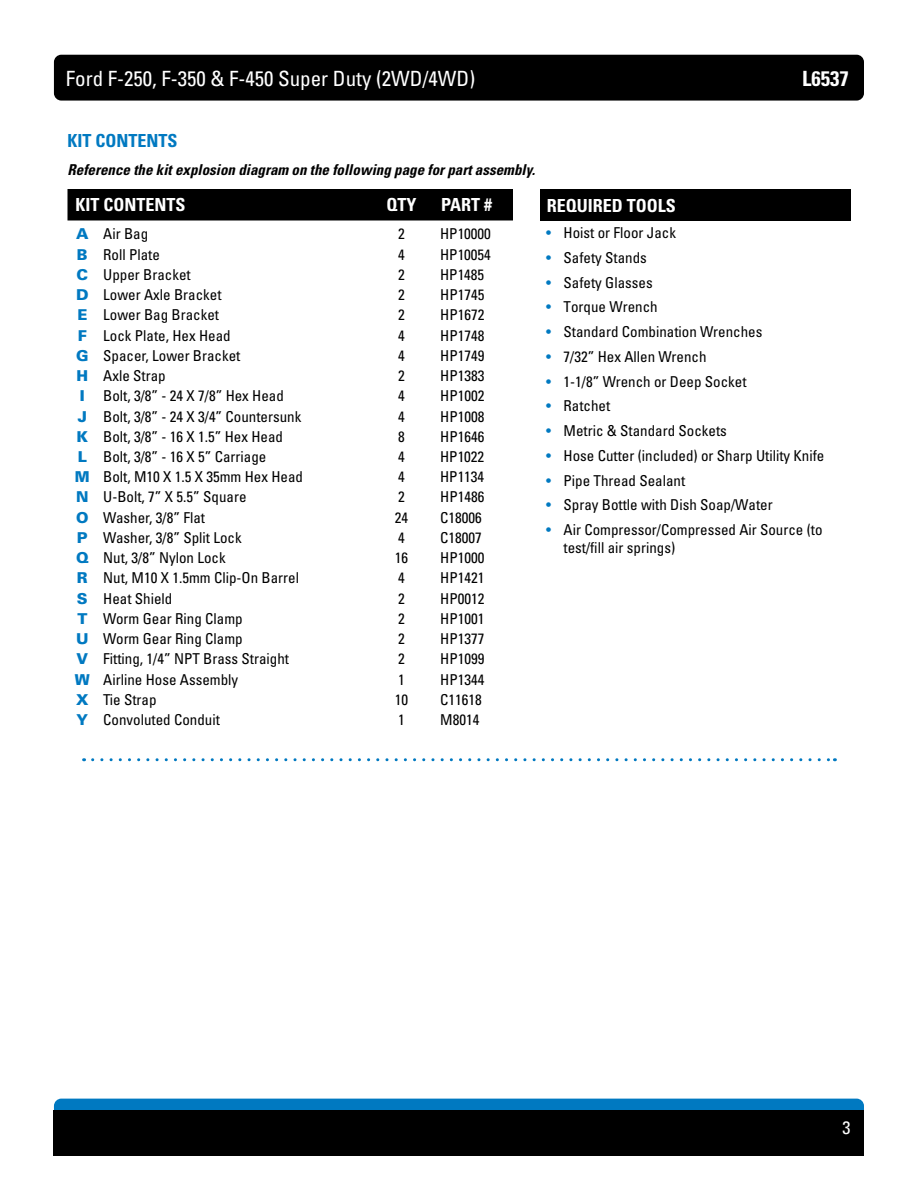
<style>
.page{position:relative;width:918px;height:1188px;background:#fff}
.page>*{position:absolute;margin:0;border:0;box-sizing:border-box;transform-origin:0 0}
.t1{font:condensed 21px "Univers LT Std";color:#fff}
.t2{font:700 condensed 21px "Univers LT Std";color:#fff}
.t3{font:700 condensed 18px "Univers LT Std";color:#fff}
.t4{font:700 condensed 18px "Univers LT Std";color:#0079c1}
.t5{font:condensed 18px "Univers LT Std";color:#fff}
.t6{font:condensed 15px/24.8px "Univers LT Std";color:#000}
.t7{font:italic 700 condensed 15px "Univers LT Std";color:#000}
.t8{font:condensed 15px/24.8px "Univers LT Std";color:#0079c1;text-align:justify}
.s1{font-weight:900;font-stretch:normal;color:#0079c1}
</style>
<div class="page">
<div style="left:54px;top:55px;width:810px;height:46px;background:#000;border-radius:7px"></div>
<div style="left:54px;top:1099px;width:810px;height:45px;background:#0079c1;border-radius:7px"></div>
<div style="left:54px;top:1110px;width:810px;height:46px;background:#000"></div>
<div style="left:68px;top:189px;width:445px;height:31px;background:#000"></div>
<div style="left:540px;top:190px;width:310px;height:31px;background:#000"></div>
<svg style="left:93px;top:758px;width:742px;height:3px"></svg>
<h1 class="t1" style="left:66px;top:65px;width:411px">Ford F-250, F-350 &amp; F-450 Super Duty (2WD/4WD)</h1>
<h1 class="t2" style="left:802px;top:65px;width:48px">L6537</h1>
<p class="t4" style="left:68px;top:130px;width:112px">KIT CONTENTS</p>
<p class="t7" style="left:68px;top:160px;width:469px">Reference the kit explosion diagram on the following page for part assembly.</p>
<p class="t3" style="left:75px;top:194px;width:112px">KIT CONTENTS</p>
<p class="t3" style="left:386px;top:194px;width:32px">QTY</p>
<p class="t3" style="left:441px;top:194px;width:53px">PART #</p>
<p class="t6" style="left:76px;top:222px;width:74px"><span class="s1">A</span> Air Bag</p>
<p class="t6" style="left:398px;top:222px;width:8px">2</p>
<p class="t6" style="left:440px;top:222px;width:52px">HP10000</p>
<p class="t6" style="left:77px;top:242px;width:84px"><span class="s1">B</span> Roll Plate</p>
<p class="t6" style="left:398px;top:242px;width:8px">4</p>
<p class="t6" style="left:440px;top:242px;width:52px">HP10054</p>
<p class="t6" style="left:77px;top:262px;width:116px"><span class="s1">C</span> Upper Bracket</p>
<p class="t6" style="left:398px;top:262px;width:8px">2</p>
<p class="t6" style="left:440px;top:262px;width:46px">HP1485</p>
<p class="t6" style="left:76px;top:282px;width:147px"><span class="s1">D</span> Lower Axle Bracket</p>
<p class="t6" style="left:398px;top:282px;width:8px">2</p>
<p class="t6" style="left:440px;top:282px;width:46px">HP1745</p>
<p class="t6" style="left:77px;top:303px;width:143px"><span class="s1">E</span> Lower Bag Bracket</p>
<p class="t6" style="left:398px;top:303px;width:8px">2</p>
<p class="t6" style="left:440px;top:303px;width:46px">HP1672</p>
<p class="t6" style="left:78px;top:323px;width:154px"><span class="s1">F</span> Lock Plate, Hex Head</p>
<p class="t6" style="left:398px;top:323px;width:8px">4</p>
<p class="t6" style="left:440px;top:323px;width:46px">HP1748</p>
<p class="t6" style="left:76px;top:343px;width:166px"><span class="s1">G</span> Spacer, Lower Bracket</p>
<p class="t6" style="left:398px;top:343px;width:8px">4</p>
<p class="t6" style="left:440px;top:343px;width:46px">HP1749</p>
<p class="t6" style="left:77px;top:363px;width:91px"><span class="s1">H</span> Axle Strap</p>
<p class="t6" style="left:398px;top:363px;width:8px">2</p>
<p class="t6" style="left:440px;top:363px;width:46px">HP1383</p>
<p class="t6" style="left:80px;top:384px;width:206px"><span class="s1">I</span> Bolt, 3/8” - 24 X 7/8” Hex Head</p>
<p class="t6" style="left:398px;top:384px;width:8px">4</p>
<p class="t6" style="left:440px;top:384px;width:46px">HP1002</p>
<p class="t6" style="left:78px;top:404px;width:225px"><span class="s1">J</span> Bolt, 3/8” - 24 X 3/4” Countersunk</p>
<p class="t6" style="left:398px;top:404px;width:8px">4</p>
<p class="t6" style="left:440px;top:404px;width:46px">HP1008</p>
<p class="t6" style="left:77px;top:424px;width:208px"><span class="s1">K</span> Bolt, 3/8” - 16 X 1.5” Hex Head</p>
<p class="t6" style="left:398px;top:424px;width:8px">8</p>
<p class="t6" style="left:440px;top:424px;width:46px">HP1646</p>
<p class="t6" style="left:78px;top:444px;width:190px"><span class="s1">L</span> Bolt, 3/8” - 16 X 5” Carriage</p>
<p class="t6" style="left:398px;top:444px;width:8px">4</p>
<p class="t6" style="left:440px;top:444px;width:46px">HP1022</p>
<p class="t6" style="left:75px;top:464px;width:230px"><span class="s1">M</span> Bolt, M10 X 1.5 X 35mm Hex Head</p>
<p class="t6" style="left:398px;top:464px;width:8px">4</p>
<p class="t6" style="left:440px;top:464px;width:46px">HP1134</p>
<p class="t6" style="left:76px;top:484px;width:172px"><span class="s1">N</span> U-Bolt, 7” X 5.5” Square</p>
<p class="t6" style="left:398px;top:484px;width:8px">2</p>
<p class="t6" style="left:440px;top:484px;width:46px">HP1486</p>
<p class="t6" style="left:76px;top:505px;width:130px"><span class="s1">O</span> Washer, 3/8” Flat</p>
<p class="t6" style="left:395px;top:505px;width:15px">24</p>
<p class="t6" style="left:440px;top:505px;width:43px">C18006</p>
<p class="t6" style="left:77px;top:525px;width:166px"><span class="s1">P</span> Washer, 3/8” Split Lock</p>
<p class="t6" style="left:398px;top:525px;width:8px">4</p>
<p class="t6" style="left:440px;top:525px;width:43px">C18007</p>
<p class="t6" style="left:76px;top:545px;width:151px"><span class="s1">Q</span> Nut, 3/8” Nylon Lock</p>
<p class="t6" style="left:395px;top:545px;width:15px">16</p>
<p class="t6" style="left:440px;top:545px;width:46px">HP1000</p>
<p class="t6" style="left:77px;top:565px;width:224px"><span class="s1">R</span> Nut, M10 X 1.5mm Clip-On Barrel</p>
<p class="t6" style="left:398px;top:565px;width:8px">4</p>
<p class="t6" style="left:440px;top:565px;width:46px">HP1421</p>
<p class="t6" style="left:77px;top:586px;width:97px"><span class="s1">S</span> Heat Shield</p>
<p class="t6" style="left:398px;top:586px;width:8px">2</p>
<p class="t6" style="left:440px;top:586px;width:46px">HP0012</p>
<p class="t6" style="left:77px;top:606px;width:167px"><span class="s1">T</span> Worm Gear Ring Clamp</p>
<p class="t6" style="left:398px;top:606px;width:8px">2</p>
<p class="t6" style="left:440px;top:606px;width:46px">HP1001</p>
<p class="t6" style="left:76px;top:626px;width:168px"><span class="s1">U</span> Worm Gear Ring Clamp</p>
<p class="t6" style="left:398px;top:626px;width:8px">2</p>
<p class="t6" style="left:440px;top:626px;width:46px">HP1377</p>
<p class="t6" style="left:77px;top:646px;width:214px"><span class="s1">V</span> Fitting, 1/4” NPT Brass Straight</p>
<p class="t6" style="left:398px;top:646px;width:8px">2</p>
<p class="t6" style="left:440px;top:646px;width:46px">HP1099</p>
<p class="t6" style="left:75px;top:667px;width:165px"><span class="s1">W</span> Airline Hose Assembly</p>
<p class="t6" style="left:398px;top:667px;width:8px">1</p>
<p class="t6" style="left:440px;top:667px;width:46px">HP1344</p>
<p class="t6" style="left:76px;top:687px;width:82px"><span class="s1">X</span> Tie Strap</p>
<p class="t6" style="left:395px;top:687px;width:15px">10</p>
<p class="t6" style="left:440px;top:687px;width:43px">C11618</p>
<p class="t6" style="left:77px;top:707px;width:145px"><span class="s1">Y</span> Convoluted Conduit</p>
<p class="t6" style="left:398px;top:707px;width:8px">1</p>
<p class="t6" style="left:440px;top:707px;width:41px">M8014</p>
<p class="t3" style="left:547px;top:195px;width:131px">REQUIRED TOOLS</p>
<p class="t8" style="left:546px;top:220px;width:6px">• • • • • • • • • • • • •</p>
<p class="t6" style="left:564px;top:220px;width:262px">Hoist or Floor Jack<br>Safety Stands<br>Safety Glasses<br>Torque Wrench<br>Standard Combination Wrenches<br>7/32” Hex Allen Wrench<br>1-1/8” Wrench or Deep Socket<br>Ratchet<br>Metric &amp; Standard Sockets<br>Hose Cutter (included) or Sharp Utility Knife<br>Pipe Thread Sealant<br>Spray Bottle with Dish Soap/Water<br>Air Compressor/Compressed Air Source (to</p>
<p class="t6" style="left:564px;top:535px;width:113px">test/fill air springs)</p>
<p class="t5" style="left:843px;top:1116px;width:9px">3</p>
</div>
